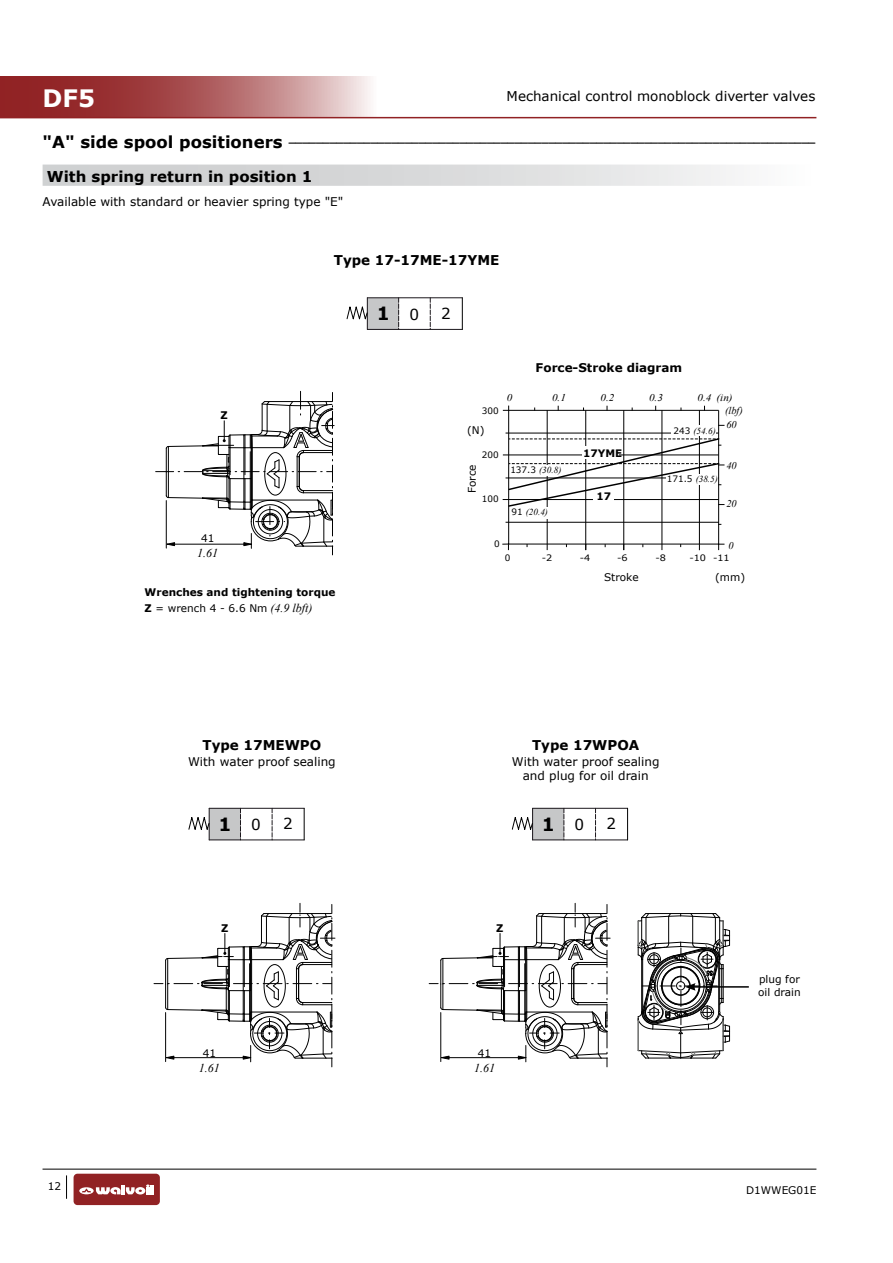
<style>
.page{position:relative;width:893px;height:1263px;background:#fff}
.page>*{position:absolute;margin:0;border:0;box-sizing:border-box;transform-origin:0 0}
.t1{font:700 24px "Verdana";color:#fff}
.t2{font:700 18.3px "Verdana";color:#000}
.t3{font:15.15px "Verdana";color:#000}
.t4{font:700 15px "Verdana";color:#000}
.t5{font:13.5px "Verdana";color:#000}
.t6{font:700 13.5px "Verdana";color:#000}
.t7{font:700 12.15px "Verdana";color:#000}
.t8{font:12px/13.5px "Verdana";color:#000;text-align:center}
.t9{font:700 12px "Verdana";color:#000}
.t10{font:italic 12px "Times New Roman";color:#000}
.t11{font:10.5px/13.5px "Verdana";color:#000}
.t12{font:700 10.5px "Verdana";color:#000}
.t13{font:italic 10.35px "Times New Roman";color:#000;scale:1.08 1}
.t14{font:italic 10.35px "Times New Roman";color:#000}
.t15{font:700 10.35px "Verdana";color:#000}
.t16{font:700 9.6px "Verdana";color:#000}
.t17{font:italic 9.15px "Times New Roman";color:#000}
.t18{font:8.85px "Verdana";color:#000}
.t19{font:8.85px "Verdana";color:#000;scale:1.1 1}
.s1{font-size:16.5px}
.s2{font-weight:400;font-size:15.15px}
.s3{font-family:"Verdana";font-style:normal;font-size:8.85px}
.s4{font-weight:700;font-size:18.3px}
.s5{font-weight:700}
.s6{font-family:"Times New Roman";font-style:italic;font-size:12px}
</style>
<div class="page">
<svg style="left:0;top:77px;width:378px;height:40px;background:#b16465"></svg>
<hr style="left:0;top:117px;width:816px;height:1px;background:#912224">
<hr style="left:43px;top:1169px;width:773px;height:1px;background:#000">
<svg style="left:66px;top:1175px;width:1px;height:24px"></svg>
<div style="left:74px;top:1174px;width:86px;height:31px;background:#912224;border-radius:4px"></div>
<svg style="left:79px;top:1184px;width:75px;height:10px"></svg>
<div style="left:209px;top:808px;width:32px;height:32px;background:#c6c7c8"></div>
<hr style="left:209px;top:808px;width:1px;height:32px;background:#1b171c">
<hr style="left:209px;top:808px;width:95px;height:1px;background:#1b171c">
<hr style="left:209px;top:840px;width:95px;height:1px;background:#1b171c">
<svg style="left:272px;top:808px;width:1px;height:32px"></svg>
<svg style="left:240px;top:809px;width:1px;height:31px"></svg>
<svg style="left:188px;top:817px;width:21px;height:13px"></svg>
<hr style="left:304px;top:808px;width:1px;height:32px;background:#000">
<div style="left:532px;top:808px;width:32px;height:32px;background:#c6c7c8"></div>
<hr style="left:532px;top:808px;width:1px;height:32px;background:#1b171c">
<hr style="left:533px;top:808px;width:95px;height:1px;background:#1b171c">
<hr style="left:533px;top:840px;width:95px;height:1px;background:#1b171c">
<svg style="left:595px;top:809px;width:1px;height:31px"></svg>
<svg style="left:564px;top:808px;width:1px;height:32px"></svg>
<svg style="left:512px;top:817px;width:21px;height:13px"></svg>
<hr style="left:627px;top:808px;width:1px;height:32px;background:#000">
<svg style="left:154px;top:903px;width:181px;height:164px"></svg>
<svg style="left:429px;top:903px;width:181px;height:164px"></svg>
<hr style="left:693px;top:986px;width:56px;height:2px;background:#000">
<svg style="left:638px;top:913px;width:92px;height:146px"></svg>
<svg style="left:156px;top:391px;width:178px;height:164px"></svg>
<div style="left:43px;top:165px;width:773px;height:21px;background:linear-gradient(to right,#c6c8c9,#f5f5f5)"></div>
<div style="left:367px;top:298px;width:32px;height:32px;background:#c6c7c8"></div>
<hr style="left:367px;top:298px;width:1px;height:31px;background:#1b171c">
<hr style="left:367px;top:297px;width:95px;height:1px;background:#1b171c">
<hr style="left:367px;top:329px;width:95px;height:1px;background:#1b171c">
<svg style="left:430px;top:298px;width:1px;height:31px"></svg>
<svg style="left:398px;top:298px;width:1px;height:31px"></svg>
<svg style="left:347px;top:307px;width:21px;height:12px"></svg>
<hr style="left:462px;top:298px;width:1px;height:31px;background:#000">
<svg style="left:502px;top:406px;width:222px;height:144px"></svg>
<h1 class="t1" style="left:43px;top:81px;width:54px">DF5</h1>
<p class="t5" style="left:507px;top:87px;width:310px">Mechanical control monoblock diverter valves</p>
<p class="t16" style="left:43px;top:132px;width:774px"><span class="s1">"A" side spool positioners</span> _____________________________________________________________________________</p>
<p class="t4" style="left:47px;top:165px;width:267px">With spring return in position 1</p>
<p class="t8" style="left:43px;top:195px;width:302px">Available with standard or heavier spring type "E"</p>
<p class="t12" style="left:220px;top:408px;width:9px">Z</p>
<p class="t11" style="left:201px;top:531px;width:15px">41</p>
<p class="t10" style="left:197px;top:545px;width:22px">1.61</p>
<p class="t6" style="left:334px;top:251px;width:167px">Type 17-17ME-17YME</p>
<p class="t7" style="left:389px;top:252px;width:52px">Tipo 17</p>
<h2 class="t2" style="left:377px;top:301px;width:44px">1 <span class="s2">0</span></h2>
<p class="t3" style="left:441px;top:303px;width:11px">2</p>
<p class="t9" style="left:536px;top:359px;width:148px">Force-Stroke diagram</p>
<p class="t13" style="left:507px;top:390px;width:7px">0</p>
<p class="t13" style="left:552px;top:390px;width:14px">0.1</p>
<p class="t13" style="left:601px;top:391px;width:14px">0.2</p>
<p class="t13" style="left:649px;top:390px;width:14px">0.3</p>
<p class="t13" style="left:698px;top:391px;width:34px">0.4 (in)</p>
<p class="t18" style="left:482px;top:404px;width:18px">300</p>
<p class="t14" style="left:725px;top:403px;width:19px">(lbf)</p>
<p class="t11" style="left:467px;top:423px;width:19px">(N)</p>
<p class="t17" style="left:673px;top:424px;width:44px"><span class="s3">243</span> (54.6)</p>
<p class="t18" style="left:699px;top:424px;width:18px">243</p>
<p class="t14" style="left:726px;top:417px;width:12px">60</p>
<p class="t18" style="left:482px;top:448px;width:18px">200</p>
<p class="t11" style="left:465px;top:493px;width:30px;rotate:-90deg">Force</p>
<p class="t18" style="left:482px;top:493px;width:18px">100</p>
<p class="t18" style="left:494px;top:538px;width:7px">0</p>
<p class="t17" style="left:510px;top:464px;width:53px"><span class="s3">137.3</span> (30.8)</p>
<p class="t17" style="left:511px;top:506px;width:38px"><span class="s3">91</span> (20.4)</p>
<p class="t18" style="left:527px;top:464px;width:5px">,</p>
<p class="t3" style="left:606px;top:442px;width:46px">0 <span class="s4">2</span></p>
<p class="t15" style="left:583px;top:445px;width:41px">17YME</p>
<p class="t15" style="left:596px;top:489px;width:16px">17</p>
<p class="t18" style="left:690px;top:473px;width:27px">171,5</p>
<p class="t17" style="left:667px;top:473px;width:53px"><span class="s3">171.5</span> (38.5)</p>
<p class="t14" style="left:726px;top:458px;width:12px">40</p>
<p class="t14" style="left:726px;top:497px;width:12px">20</p>
<p class="t14" style="left:728px;top:538px;width:7px">0</p>
<p class="t18" style="left:505px;top:552px;width:7px">0</p>
<p class="t19" style="left:542px;top:552px;width:11px">-2</p>
<p class="t19" style="left:580px;top:552px;width:11px">-4</p>
<p class="t19" style="left:617px;top:552px;width:11px">-6</p>
<p class="t19" style="left:655px;top:552px;width:11px">-8</p>
<p class="t19" style="left:689px;top:552px;width:38px">-10 -11</p>
<p class="t11" style="left:604px;top:570px;width:36px">Stroke</p>
<p class="t11" style="left:715px;top:570px;width:31px">(mm)</p>
<p class="t12" style="left:145px;top:585px;width:192px">Wrenches and tightening torque</p>
<p class="t11" style="left:48px;top:1179px;width:15px">12</p>
<p class="t11" style="left:145px;top:601px;width:169px"><span class="s5">Z</span> = wrench 4 - 6.6 Nm <span class="s6">(4.9 lbft)</span></p>
<p class="t6" style="left:202px;top:735px;width:120px">Type 17MEWPO</p>
<p class="t8" style="left:188px;top:755px;width:149px">With water proof sealing</p>
<h2 class="t2" style="left:219px;top:811px;width:44px">1 <span class="s2">0</span></h2>
<p class="t3" style="left:283px;top:813px;width:11px">2</p>
<p class="t6" style="left:532px;top:735px;width:109px">Type 17WPOA</p>
<p class="t8" style="left:512px;top:755px;width:149px">With water proof sealing and plug for oil drain</p>
<p class="t7" style="left:607px;top:750px;width:95px">Tipo 17WPOA</p>
<p class="t7" style="left:554px;top:762px;width:52px">Tipo 17</p>
<h2 class="t2" style="left:542px;top:811px;width:44px">1 <span class="s2">0</span></h2>
<p class="t3" style="left:606px;top:813px;width:11px">2</p>
<h2 class="t2" style="left:613px;top:811px;width:44px">1 <span class="s2">0</span></h2>
<p class="t12" style="left:221px;top:921px;width:9px">Z</p>
<p class="t12" style="left:496px;top:921px;width:9px">Z</p>
<p class="t11" style="left:203px;top:1046px;width:15px">41</p>
<p class="t10" style="left:199px;top:1060px;width:22px">1.61</p>
<p class="t11" style="left:478px;top:1046px;width:15px">41</p>
<p class="t10" style="left:474px;top:1060px;width:22px">1.61</p>
<p class="t7" style="left:782px;top:969px;width:11px">V</p>
<p class="t11" style="left:758px;top:972px;width:44px">plug for oil drain</p>
<p class="t11" style="left:746px;top:1184px;width:72px">D1WWEG01E</p>
</div>
